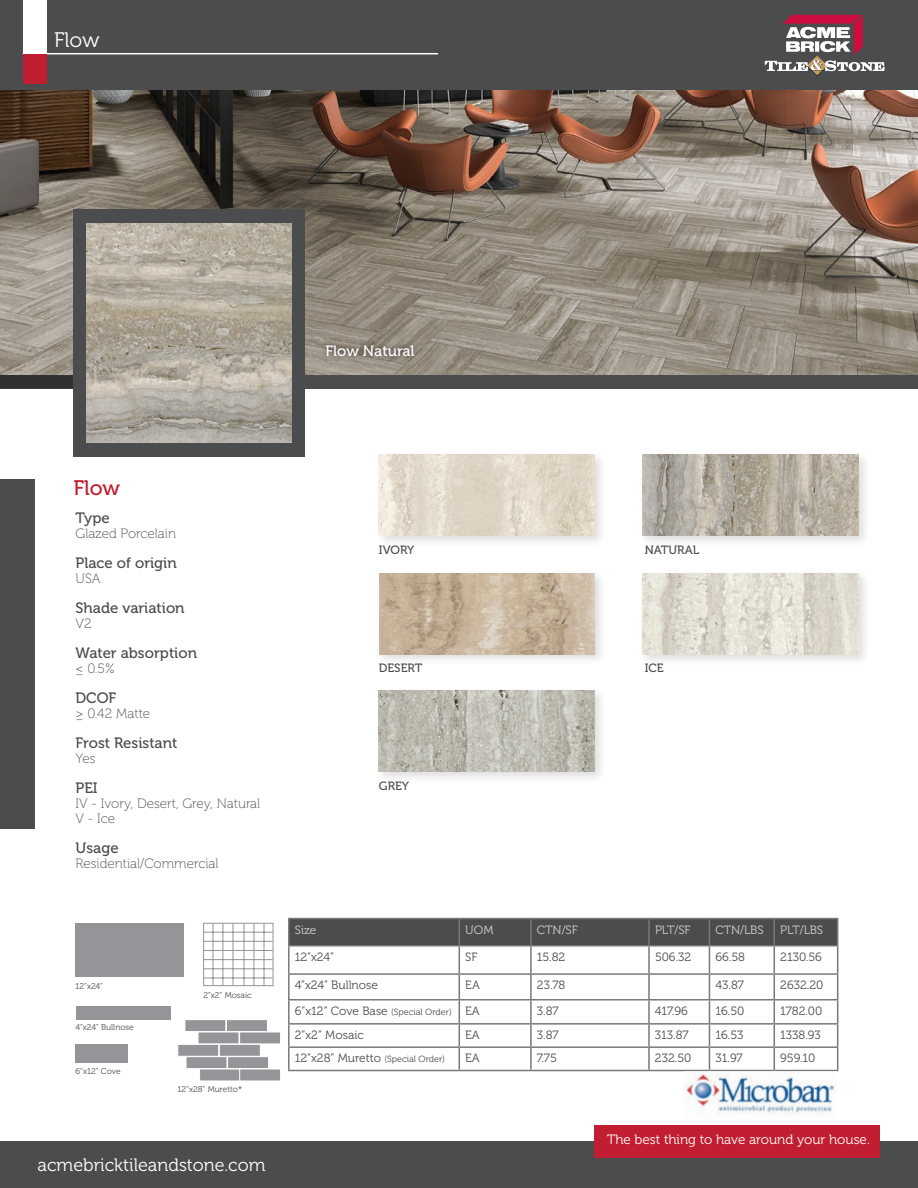
<style>
.page{position:relative;width:918px;height:1188px;background:#fff}
.page>*{position:absolute;margin:0;border:0;box-sizing:border-box;transform-origin:0 0}
.t1{font:21px "Museo 300";color:#fff}
.t2{font:21px "Museo 500";color:#c11f31}
.t3{font:18px "Museo 300";color:#fff}
.t4{font:15px "Museo 500";color:#4b4c4d}
.t5{font:15px "Museo 500";color:#fff}
.t6{font:13.5px/15px "Museo 100";color:#4b4c4d}
.t7{font:13.5px "Museo 300";color:#fff}
.t8{font:12px "Museo 300";color:#4b4c4d}
.t9{font:12px "Museo 300";color:#d1d2d4}
.t10{font:12px "Museo 500";color:#4b4c4d}
.t11{font:8.4px "Museo 300";color:#4b4c4d}
.s1{font-size:9px}
</style>
<div class="page">
<div style="left:0;top:0;width:918px;height:389px;background:#4b4c4d"></div>
<svg style="left:0;top:90px;width:409px;height:298px"></svg>
<div style="left:0;top:1142px;width:918px;height:46px;background:#4b4c4d"></div>
<div style="left:0;top:480px;width:35px;height:349px;background:#4b4c4d"></div>
<img style="left:0;top:91px;width:918px;height:284px">
<hr style="left:23px;top:53px;width:415px;height:1px;background:#fff">
<div style="left:23px;top:0;width:23px;height:54px;background:#fff"></div>
<div style="left:23px;top:54px;width:23px;height:30px;background:#c11f31"></div>
<div style="left:594px;top:1125px;width:286px;height:32px;background:#c11f31"></div>
<div style="left:74px;top:210px;width:231px;height:247px;background:#4b4c4d"></div>
<div style="left:320px;top:339px;width:100px;height:23px;background:#231f20;opacity:.81"></div>
<hr style="left:288px;top:918px;width:171px;height:1px;background:#76787b">
<hr style="left:288px;top:919px;width:2px;height:26px;background:#76787b">
<hr style="left:459px;top:918px;width:72px;height:1px;background:#76787b">
<hr style="left:531px;top:918px;width:118px;height:1px;background:#76787b">
<hr style="left:649px;top:918px;width:60px;height:1px;background:#76787b">
<hr style="left:709px;top:918px;width:65px;height:1px;background:#76787b">
<hr style="left:774px;top:918px;width:64px;height:1px;background:#76787b">
<hr style="left:288px;top:945px;width:171px;height:2px;background:#76787b">
<hr style="left:288px;top:947px;width:2px;height:26px;background:#76787b">
<hr style="left:288px;top:973px;width:171px;height:2px;background:#76787b">
<hr style="left:288px;top:975px;width:2px;height:24px;background:#76787b">
<hr style="left:288px;top:999px;width:171px;height:1px;background:#76787b">
<hr style="left:288px;top:1000px;width:2px;height:23px;background:#76787b">
<hr style="left:288px;top:1023px;width:171px;height:2px;background:#76787b">
<hr style="left:288px;top:1025px;width:2px;height:21px;background:#76787b">
<hr style="left:288px;top:1046px;width:171px;height:2px;background:#76787b">
<hr style="left:288px;top:1048px;width:2px;height:22px;background:#76787b">
<svg style="left:289px;top:919px;width:549px;height:151px"></svg>
<hr style="left:288px;top:1070px;width:171px;height:1px;background:#76787b">
<hr style="left:459px;top:1070px;width:72px;height:1px;background:#76787b">
<hr style="left:531px;top:1070px;width:118px;height:1px;background:#76787b">
<hr style="left:649px;top:1070px;width:60px;height:1px;background:#76787b">
<hr style="left:709px;top:1070px;width:65px;height:1px;background:#76787b">
<hr style="left:774px;top:1070px;width:64px;height:1px;background:#76787b">
<img style="left:87px;top:224px;width:205px;height:219px">
<svg style="left:765px;top:15px;width:120px;height:61px"></svg>
<div style="left:76px;top:923px;width:108px;height:54px;background:#939598"></div>
<div style="left:638px;top:569px;width:233px;height:97px;background:#231f20;opacity:.15"></div>
<img style="left:643px;top:573px;width:216px;height:81px">
<div style="left:375px;top:450px;width:232px;height:98px;background:#231f20;opacity:.15"></div>
<img style="left:379px;top:455px;width:216px;height:81px">
<div style="left:375px;top:687px;width:232px;height:97px;background:#231f20;opacity:.15"></div>
<img style="left:379px;top:691px;width:216px;height:81px">
<div style="left:375px;top:569px;width:232px;height:98px;background:#231f20;opacity:.15"></div>
<img style="left:379px;top:573px;width:216px;height:81px">
<div style="left:638px;top:450px;width:233px;height:98px;background:#231f20;opacity:.15"></div>
<img style="left:643px;top:455px;width:216px;height:81px">
<div style="left:76px;top:1044px;width:52px;height:19px;background:#939598"></div>
<div style="left:76px;top:1006px;width:94px;height:14px;background:#939598"></div>
<div style="left:203px;top:923px;width:70px;height:63px;border:1px solid #939598"></div>
<hr style="left:213px;top:923px;width:1px;height:63px;background:#939598">
<hr style="left:244px;top:923px;width:1px;height:63px;background:#939598">
<hr style="left:223px;top:923px;width:1px;height:63px;background:#939598">
<hr style="left:254px;top:923px;width:1px;height:63px;background:#939598">
<hr style="left:233px;top:923px;width:1px;height:63px;background:#939598">
<hr style="left:264px;top:923px;width:1px;height:63px;background:#939598">
<hr style="left:204px;top:969px;width:69px;height:1px;background:#939598">
<hr style="left:204px;top:978px;width:69px;height:1px;background:#939598">
<hr style="left:204px;top:959px;width:69px;height:1px;background:#939598">
<hr style="left:204px;top:950px;width:69px;height:1px;background:#939598">
<hr style="left:204px;top:941px;width:69px;height:1px;background:#939598">
<hr style="left:204px;top:932px;width:69px;height:1px;background:#939598">
<div style="left:185px;top:1019px;width:41px;height:13px;background:#939598;border:1px solid #fff"></div>
<div style="left:226px;top:1019px;width:42px;height:13px;background:#939598;border:1px solid #fff"></div>
<div style="left:198px;top:1032px;width:41px;height:12px;background:#939598;border:1px solid #fff"></div>
<div style="left:239px;top:1032px;width:42px;height:12px;background:#939598;border:1px solid #fff"></div>
<div style="left:178px;top:1044px;width:41px;height:12px;background:#939598;border:1px solid #fff"></div>
<div style="left:219px;top:1044px;width:42px;height:12px;background:#939598;border:1px solid #fff"></div>
<div style="left:186px;top:1056px;width:41px;height:13px;background:#939598;border:1px solid #fff"></div>
<div style="left:227px;top:1056px;width:42px;height:13px;background:#939598;border:1px solid #fff"></div>
<div style="left:199px;top:1069px;width:42px;height:12px;background:#939598;border:1px solid #fff"></div>
<div style="left:239px;top:1069px;width:42px;height:12px;background:#939598;border:1px solid #fff"></div>
<img style="left:683px;top:1071px;width:154px;height:42px">
<h1 class="t1" style="left:54px;top:28px;width:47px">Flow</h1>
<p class="t5" style="left:326px;top:342px;width:90px">Flow Natural</p>
<h1 class="t2" style="left:74px;top:477px;width:48px">Flow</h1>
<p class="t4" style="left:76px;top:510px;width:36px">Type</p>
<p class="t6" style="left:76px;top:526px;width:102px">Glazed Porcelain</p>
<p class="t4" style="left:76px;top:555px;width:103px">Place of origin</p>
<p class="t6" style="left:76px;top:571px;width:27px">USA</p>
<p class="t4" style="left:76px;top:600px;width:111px">Shade variation</p>
<p class="t6" style="left:76px;top:616px;width:18px">V2</p>
<p class="t4" style="left:76px;top:645px;width:123px">Water absorption</p>
<p class="t6" style="left:76px;top:661px;width:41px">≤ 0.5%</p>
<p class="t4" style="left:76px;top:690px;width:42px">DCOF</p>
<p class="t6" style="left:76px;top:706px;width:76px">≥ 0.42 Matte</p>
<p class="t4" style="left:76px;top:735px;width:103px">Frost Resistant</p>
<p class="t6" style="left:76px;top:751px;width:22px">Yes</p>
<p class="t4" style="left:76px;top:780px;width:24px">PEI</p>
<p class="t6" style="left:76px;top:796px;width:186px">IV - Ivory, Desert, Grey, Natural<br>V - Ice</p>
<p class="t4" style="left:76px;top:840px;width:45px">Usage</p>
<p class="t6" style="left:76px;top:856px;width:145px">Residential/Commercial</p>
<p class="t11" style="left:76px;top:982px;width:29px">12”x24”</p>
<p class="t11" style="left:76px;top:1023px;width:60px">4”x24” Bullnose</p>
<p class="t11" style="left:76px;top:1067px;width:47px">6”x12” Cove</p>
<p class="t11" style="left:203px;top:990px;width:50px">2”x2” Mosaic</p>
<p class="t11" style="left:178px;top:1085px;width:66px">12”x28” Muretto*</p>
<h2 class="t3" style="left:38px;top:1155px;width:229px">acmebricktileandstone.com</h2>
<p class="t10" style="left:379px;top:543px;width:37px">IVORY</p>
<p class="t10" style="left:645px;top:543px;width:56px">NATURAL</p>
<p class="t10" style="left:379px;top:661px;width:45px">DESERT</p>
<p class="t10" style="left:379px;top:779px;width:32px">GREY</p>
<p class="t10" style="left:645px;top:661px;width:21px">ICE</p>
<p class="t9" style="left:295px;top:923px;width:23px">Size</p>
<p class="t9" style="left:465px;top:923px;width:30px">UOM</p>
<p class="t9" style="left:537px;top:923px;width:42px">CTN/SF</p>
<p class="t9" style="left:655px;top:923px;width:37px">PLT/SF</p>
<p class="t9" style="left:715px;top:923px;width:50px">CTN/LBS</p>
<p class="t9" style="left:780px;top:923px;width:44px">PLT/LBS</p>
<p class="t8" style="left:295px;top:950px;width:41px">12”x24”</p>
<p class="t8" style="left:465px;top:950px;width:14px">SF</p>
<p class="t8" style="left:537px;top:950px;width:30px">15.82</p>
<p class="t8" style="left:655px;top:950px;width:38px">506.32</p>
<p class="t8" style="left:715px;top:950px;width:31px">66.58</p>
<p class="t8" style="left:780px;top:950px;width:43px">2130.56</p>
<p class="t8" style="left:295px;top:978px;width:85px">4”x24” Bullnose</p>
<p class="t8" style="left:465px;top:978px;width:16px">EA</p>
<p class="t8" style="left:537px;top:978px;width:30px">23.78</p>
<p class="t8" style="left:715px;top:978px;width:30px">43.87</p>
<p class="t8" style="left:780px;top:978px;width:45px">2632.20</p>
<p class="t8" style="left:295px;top:1004px;width:187px">6”x12” Cove Base <span class="s1">(Special Order)</span> EA</p>
<p class="t8" style="left:537px;top:1004px;width:23px">3.87</p>
<p class="t8" style="left:655px;top:1004px;width:34px">417.96</p>
<p class="t8" style="left:715px;top:1004px;width:30px">16.50</p>
<p class="t8" style="left:780px;top:1004px;width:44px">1782.00</p>
<p class="t8" style="left:295px;top:1028px;width:70px">2”x2” Mosaic</p>
<p class="t8" style="left:465px;top:1028px;width:16px">EA</p>
<p class="t8" style="left:537px;top:1028px;width:23px">3.87</p>
<p class="t8" style="left:655px;top:1028px;width:35px">313.87</p>
<p class="t8" style="left:715px;top:1028px;width:29px">16.53</p>
<p class="t8" style="left:780px;top:1028px;width:42px">1338.93</p>
<p class="t8" style="left:295px;top:1052px;width:152px">12”x28” Muretto <span class="s1">(Special Order)</span></p>
<p class="t8" style="left:465px;top:1052px;width:16px">EA</p>
<p class="t8" style="left:537px;top:1052px;width:21px">7.75</p>
<p class="t8" style="left:655px;top:1052px;width:38px">232.50</p>
<p class="t8" style="left:715px;top:1052px;width:29px">31.97</p>
<p class="t8" style="left:780px;top:1052px;width:37px">959.10</p>
<p class="t7" style="left:607px;top:1132px;width:264px">The best thing to have around your house.</p>
</div>
